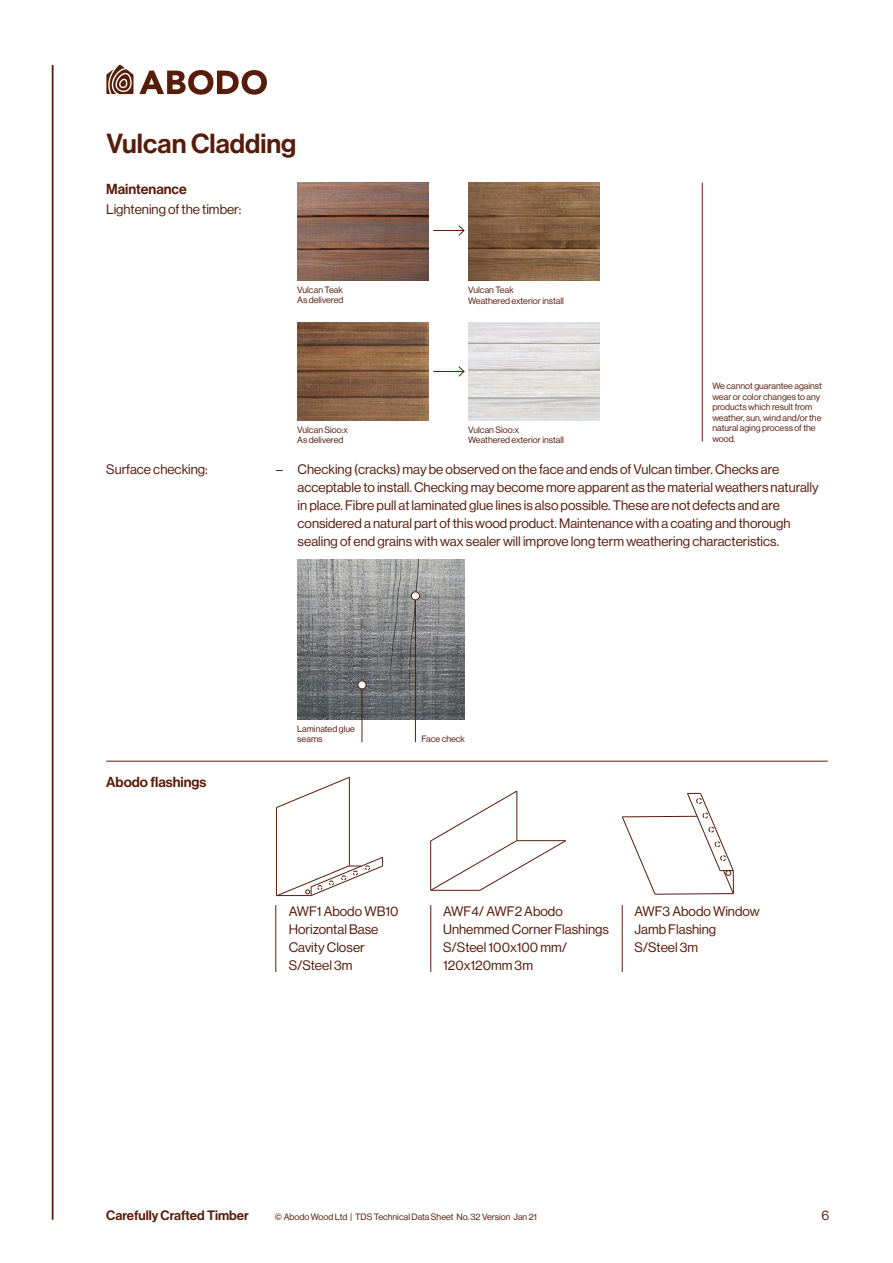
<style>
.page{position:relative;width:893px;height:1263px;background:#fff}
.page>*{position:absolute;margin:0;border:0;box-sizing:border-box;transform-origin:0 0}
.t1{font:27px "N Haas Grotesk DS Pro 65 Md";color:#571d0c}
.t2{font:14.25px "N Haas Grotesk DS Pro 65 Md";color:#571d0c}
.t3{font:13.5px/18px "N Haas Grotesk DS Pro 55 Rg";color:#571d0c}
.t4{font:13.35px "N Haas Grotesk DS Pro 65 Md";color:#571d0c}
.t5{font:9px/10.5px "N Haas Grotesk DS Pro 55 Rg";color:#571d0c}
</style>
<div class="page">
<hr style="left:52px;top:65px;width:2px;height:1155px;background:#571d0c">
<svg style="left:139px;top:70px;width:128px;height:25px"></svg>
<svg style="left:106px;top:65px;width:27px;height:29px"></svg>
<hr style="left:106px;top:761px;width:722px;height:1px;background:#571d0c">
<img style="left:297px;top:323px;width:131px;height:98px">
<hr style="left:433px;top:371px;width:31px;height:1px;background:#571d0c">
<svg style="left:458px;top:366px;width:7px;height:11px"></svg>
<img style="left:297px;top:183px;width:131px;height:98px">
<img style="left:468px;top:183px;width:131px;height:98px">
<hr style="left:433px;top:230px;width:31px;height:1px;background:#571d0c">
<svg style="left:458px;top:225px;width:7px;height:11px"></svg>
<hr style="left:702px;top:183px;width:1px;height:258px;background:#571d0c">
<hr style="left:276px;top:807px;width:1px;height:88px;background:#571d0c">
<svg style="left:276px;top:777px;width:73px;height:31px"></svg>
<hr style="left:349px;top:777px;width:1px;height:89px;background:#571d0c">
<svg style="left:276px;top:856px;width:108px;height:41px"></svg>
<svg style="left:430px;top:790px;width:136px;height:101px"></svg>
<svg style="left:622px;top:792px;width:112px;height:103px"></svg>
<hr style="left:275px;top:905px;width:1px;height:67px;background:#571d0c">
<hr style="left:430px;top:905px;width:1px;height:67px;background:#571d0c">
<hr style="left:622px;top:905px;width:1px;height:67px;background:#571d0c">
<img style="left:297px;top:559px;width:167px;height:160px">
<hr style="left:415px;top:595px;width:1px;height:147px;background:#571d0c">
<hr style="left:362px;top:686px;width:1px;height:56px;background:#571d0c">
<div style="left:411px;top:592px;width:8px;height:8px;background:#fff;border-radius:50%"></div>
<div style="left:411px;top:591px;width:9px;height:9px;border:1px solid #571d0c;border-radius:50%"></div>
<div style="left:358px;top:681px;width:8px;height:8px;background:#fff;border-radius:50%"></div>
<div style="left:358px;top:680px;width:8px;height:9px;border:1px solid #571d0c;border-radius:50%"></div>
<h1 class="t1" style="left:106px;top:128px;width:191px">Vulcan Cladding</h1>
<p class="t2" style="left:106px;top:181px;width:82px">Maintenance</p>
<p class="t3" style="left:106px;top:200px;width:137px">Lightening of the timber:</p>
<p class="t5" style="left:297px;top:284px;width:48px">Vulcan Teak<br>As delivered</p>
<p class="t5" style="left:468px;top:285px;width:97px">Vulcan Teak<br>Weathered exterior install</p>
<p class="t5" style="left:297px;top:424px;width:52px">Vulcan Sioo:x<br>As delivered</p>
<p class="t5" style="left:468px;top:424px;width:97px">Vulcan Sioo:x<br>Weathered exterior install</p>
<p class="t5" style="left:712px;top:381px;width:111px">We cannot guarantee against wear or color changes to any products which result from weather, sun, wind and/or the natural aging process of the wood.</p>
<p class="t3" style="left:106px;top:460px;width:103px">Surface checking:</p>
<p class="t3" style="left:298px;top:460px;width:523px;text-indent:-21px">– Checking (cracks) may be observed on the face and ends of Vulcan timber. Checks are acceptable to install. Checking may become more apparent as the material weathers naturally in place. Fibre pull at laminated glue lines is also possible. These are not defects and are considered a natural part of this wood product. Maintenance with a coating and thorough sealing of end grains with wax sealer will improve long term weathering characteristics.</p>
<p class="t2" style="left:106px;top:774px;width:102px">Abodo flashings</p>
<p class="t5" style="left:297px;top:723px;width:59px">Laminated glue seams</p>
<p class="t5" style="left:421px;top:734px;width:45px">Face check</p>
<p class="t3" style="left:289px;top:902px;width:111px">AWF1 Abodo WB10<br>Horizontal Base<br>Cavity Closer<br>S/Steel 3m</p>
<p class="t3" style="left:443px;top:902px;width:167px">AWF4/ AWF2 Abodo<br>Unhemmed Corner Flashings<br>S/Steel 100x100 mm/<br>120x120mm 3m</p>
<p class="t3" style="left:634px;top:902px;width:127px">AWF3 Abodo Window<br>Jamb Flashing<br>S/Steel 3m</p>
<p class="t4" style="left:106px;top:1208px;width:144px">Carefully Crafted Timber</p>
<p class="t5" style="left:275px;top:1212px;width:263px">© Abodo Wood Ltd | TDS Technical Data Sheet No. 32 Version Jan 21</p>
<p class="t3" style="left:821px;top:1207px;width:9px">6</p>
</div>
